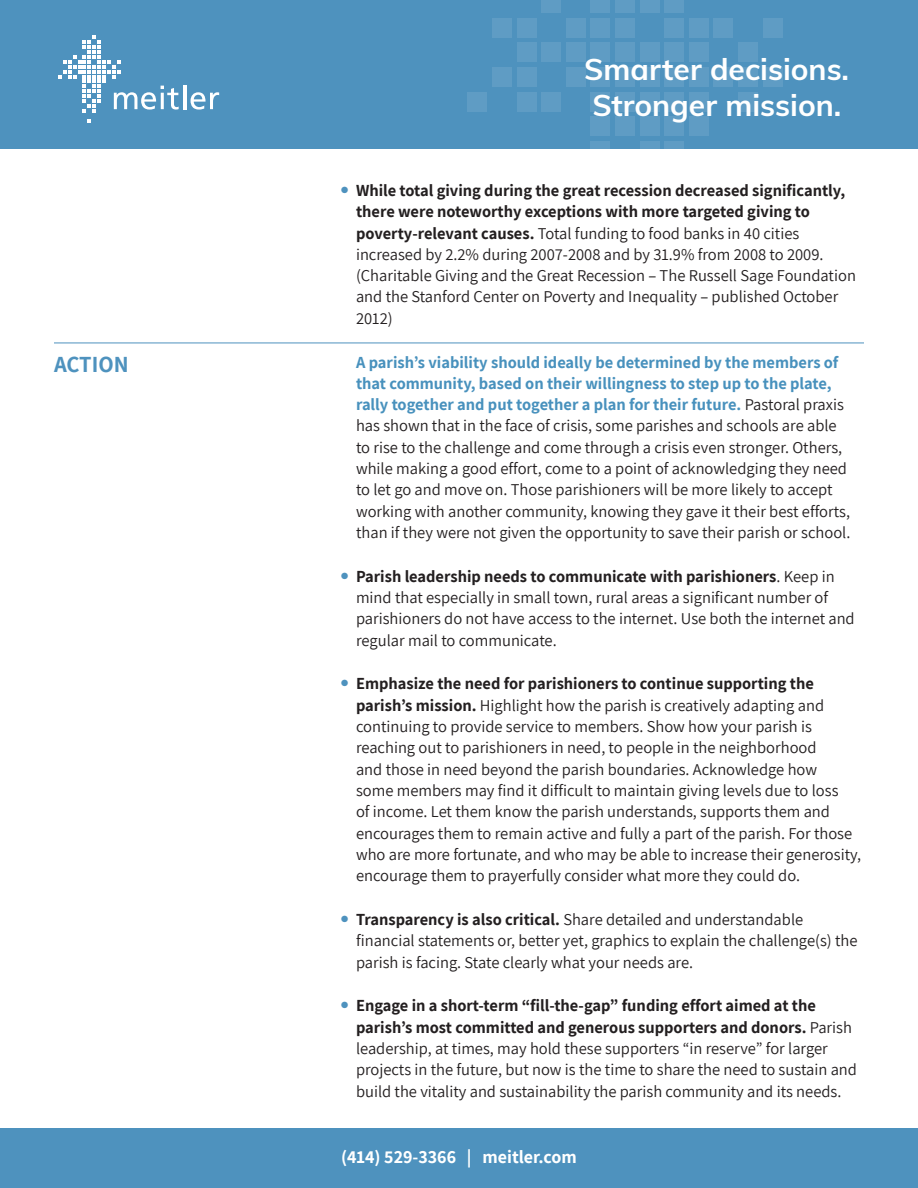
<style>
.page{position:relative;width:918px;height:1188px;background:#fff}
.page>*{position:absolute;margin:0;border:0;box-sizing:border-box;transform-origin:0 0}
.t1{font:700 30px "Muli";color:#fff}
.t2{font:700 22.5px "Assistant";color:#4e92be}
.t3{font:700 18px "Assistant";color:#fff}
.t4{font:16.5px/21.3px "Assistant";color:#231f20}
.s1{font-weight:700}
.s2{font-weight:700;color:#4891bd}
</style>
<div class="page">
<div style="left:0;top:1128px;width:918px;height:60px;background:#4e92be"></div>
<div style="left:0;top:0;width:918px;height:149px;background:#4e92be"></div>
<svg style="left:87px;top:119px;width:4px;height:4px"></svg>
<hr style="left:183px;top:85px;width:3px;height:24px;background:#fff">
<svg style="left:191px;top:92px;width:28px;height:18px"></svg>
<svg style="left:58px;top:35px;width:121px;height:78px"></svg>
<div style="left:467px;top:92px;width:20px;height:20px;background:#5f9cc4"></div>
<div style="left:566px;top:18px;width:20px;height:20px;background:#5f9cc4"></div>
<div style="left:566px;top:67px;width:20px;height:20px;background:#5f9cc4"></div>
<div style="left:566px;top:42px;width:20px;height:20px;background:#5f9cc4"></div>
<div style="left:713px;top:18px;width:20px;height:20px;background:#5f9cc4"></div>
<div style="left:713px;top:67px;width:20px;height:20px;background:#5f9cc4"></div>
<div style="left:738px;top:92px;width:20px;height:20px;background:#5f9cc4"></div>
<div style="left:738px;top:67px;width:20px;height:20px;background:#5f9cc4"></div>
<div style="left:738px;top:42px;width:20px;height:20px;background:#5f9cc4"></div>
<div style="left:640px;top:42px;width:20px;height:20px;background:#5f9cc4"></div>
<div style="left:640px;top:67px;width:20px;height:20px;background:#5f9cc4"></div>
<div style="left:640px;top:92px;width:20px;height:20px;background:#5f9cc4"></div>
<svg style="left:640px;top:141px;width:20px;height:8px"></svg>
<div style="left:640px;top:116px;width:20px;height:20px;background:#5f9cc4"></div>
<div style="left:640px;top:0;width:20px;height:13px;background:#5f9cc4"></div>
<div style="left:615px;top:18px;width:20px;height:20px;background:#5f9cc4"></div>
<div style="left:615px;top:42px;width:20px;height:20px;background:#5f9cc4"></div>
<div style="left:615px;top:67px;width:20px;height:20px;background:#5f9cc4"></div>
<div style="left:615px;top:92px;width:20px;height:20px;background:#5f9cc4"></div>
<div style="left:615px;top:116px;width:20px;height:20px;background:#5f9cc4"></div>
<div style="left:615px;top:0;width:20px;height:13px;background:#5f9cc4"></div>
<div style="left:541px;top:0;width:20px;height:13px;background:#5f9cc4"></div>
<div style="left:541px;top:42px;width:20px;height:20px;background:#5f9cc4"></div>
<div style="left:541px;top:92px;width:20px;height:20px;background:#5f9cc4"></div>
<div style="left:517px;top:92px;width:20px;height:20px;background:#5f9cc4"></div>
<div style="left:517px;top:67px;width:20px;height:20px;background:#5f9cc4"></div>
<div style="left:517px;top:42px;width:20px;height:20px;background:#5f9cc4"></div>
<div style="left:517px;top:18px;width:20px;height:20px;background:#5f9cc4"></div>
<div style="left:492px;top:67px;width:20px;height:20px;background:#5f9cc4"></div>
<div style="left:492px;top:18px;width:20px;height:20px;background:#5f9cc4"></div>
<div style="left:763px;top:67px;width:20px;height:20px;background:#5f9cc4"></div>
<div style="left:763px;top:18px;width:20px;height:20px;background:#5f9cc4"></div>
<div style="left:664px;top:116px;width:20px;height:20px;background:#5f9cc4"></div>
<svg style="left:664px;top:141px;width:20px;height:8px"></svg>
<div style="left:664px;top:18px;width:20px;height:20px;background:#5f9cc4"></div>
<div style="left:664px;top:42px;width:20px;height:20px;background:#5f9cc4"></div>
<div style="left:664px;top:67px;width:20px;height:20px;background:#5f9cc4"></div>
<div style="left:664px;top:92px;width:20px;height:20px;background:#5f9cc4"></div>
<div style="left:664px;top:0;width:20px;height:13px;background:#5f9cc4"></div>
<div style="left:590px;top:18px;width:20px;height:20px;background:#5f9cc4"></div>
<div style="left:590px;top:92px;width:20px;height:20px;background:#5f9cc4"></div>
<div style="left:590px;top:116px;width:20px;height:20px;background:#5f9cc4"></div>
<div style="left:590px;top:0;width:20px;height:13px;background:#5f9cc4"></div>
<div style="left:590px;top:42px;width:20px;height:20px;background:#5f9cc4"></div>
<div style="left:590px;top:67px;width:20px;height:20px;background:#5f9cc4"></div>
<svg style="left:590px;top:141px;width:20px;height:8px"></svg>
<div style="left:689px;top:92px;width:20px;height:20px;background:#5f9cc4"></div>
<div style="left:689px;top:18px;width:20px;height:20px;background:#5f9cc4"></div>
<div style="left:689px;top:67px;width:20px;height:20px;background:#5f9cc4"></div>
<div style="left:689px;top:42px;width:20px;height:20px;background:#5f9cc4"></div>
<div style="left:689px;top:116px;width:20px;height:20px;background:#5f9cc4"></div>
<hr style="left:54px;top:343px;width:810px;height:1px;background:#4e92be">
<p class="t2" style="left:54px;top:349px;width:76px">ACTION</p>
<p class="t1" style="left:584px;top:47px;width:266px">Smarter decisions.</p>
<p class="t1" style="left:592px;top:83px;width:250px">Stronger mission.</p>
<p class="t4" style="left:356px;top:179px;width:501px;text-indent:-15px"><sup>●</sup> <span class="s1">While total giving during the great recession decreased significantly, there were noteworthy exceptions with more targeted giving to poverty-relevant causes.</span> Total funding to food banks in 40 cities increased by 2.2% during 2007-2008 and by 31.9% from 2008 to 2009. (Charitable Giving and the Great Recession – The Russell Sage Foundation and the Stanford Center on Poverty and Inequality – published October 2012)</p>
<p class="t4" style="left:356px;top:351px;width:496px"><span class="s2">A parish’s viability should ideally be determined by the members of that community, based on their willingness to step up to the plate, rally together and put together a plan for their future.</span> Pastoral praxis has shown that in the face of crisis, some parishes and schools are able to rise to the challenge and come through a crisis even stronger. Others, while making a good effort, come to a point of acknowledging they need to let go and move on. Those parishioners will be more likely to accept working with another community, knowing they gave it their best efforts, than if they were not given the opportunity to save their parish or school.</p>
<p class="t4" style="left:356px;top:565px;width:500px;text-indent:-15px"><sup>●</sup> <span class="s1">Parish leadership needs to communicate with parishioners</span>. Keep in mind that especially in small town, rural areas a significant number of parishioners do not have access to the internet. Use both the internet and regular mail to communicate.</p>
<p class="t4" style="left:356px;top:673px;width:507px;text-indent:-15px"><sup>●</sup> <span class="s1">Emphasize the need for parishioners to continue supporting the parish’s mission.</span> Highlight how the parish is creatively adapting and continuing to provide service to members. Show how your parish is reaching out to parishioners in need, to people in the neighborhood<br>and those in need beyond the parish boundaries. Acknowledge how<br>some members may find it difficult to maintain giving levels due to loss<br>of income. Let them know the parish understands, supports them and encourages them to remain active and fully a part of the parish. For those who are more fortunate, and who may be able to increase their generosity, encourage them to prayerfully consider what more they could do.</p>
<p class="t4" style="left:356px;top:908px;width:503px;text-indent:-15px"><sup>●</sup> <span class="s1">Transparency is also critical.</span> Share detailed and understandable financial statements or, better yet, graphics to explain the challenge(s) the parish is facing. State clearly what your needs are.</p>
<p class="t4" style="left:356px;top:994px;width:503px;text-indent:-15px"><sup>●</sup> <span class="s1">Engage in a short-term “fill-the-gap” funding effort aimed at the parish’s most committed and generous supporters and donors.</span> Parish leadership, at times, may hold these supporters “in reserve” for larger projects in the future, but now is the time to share the need to sustain and build the vitality and sustainability the parish community and its needs.</p>
<p class="t3" style="left:341px;top:1144px;width:237px">(414) 529-3366 | meitler.com</p>
</div>
